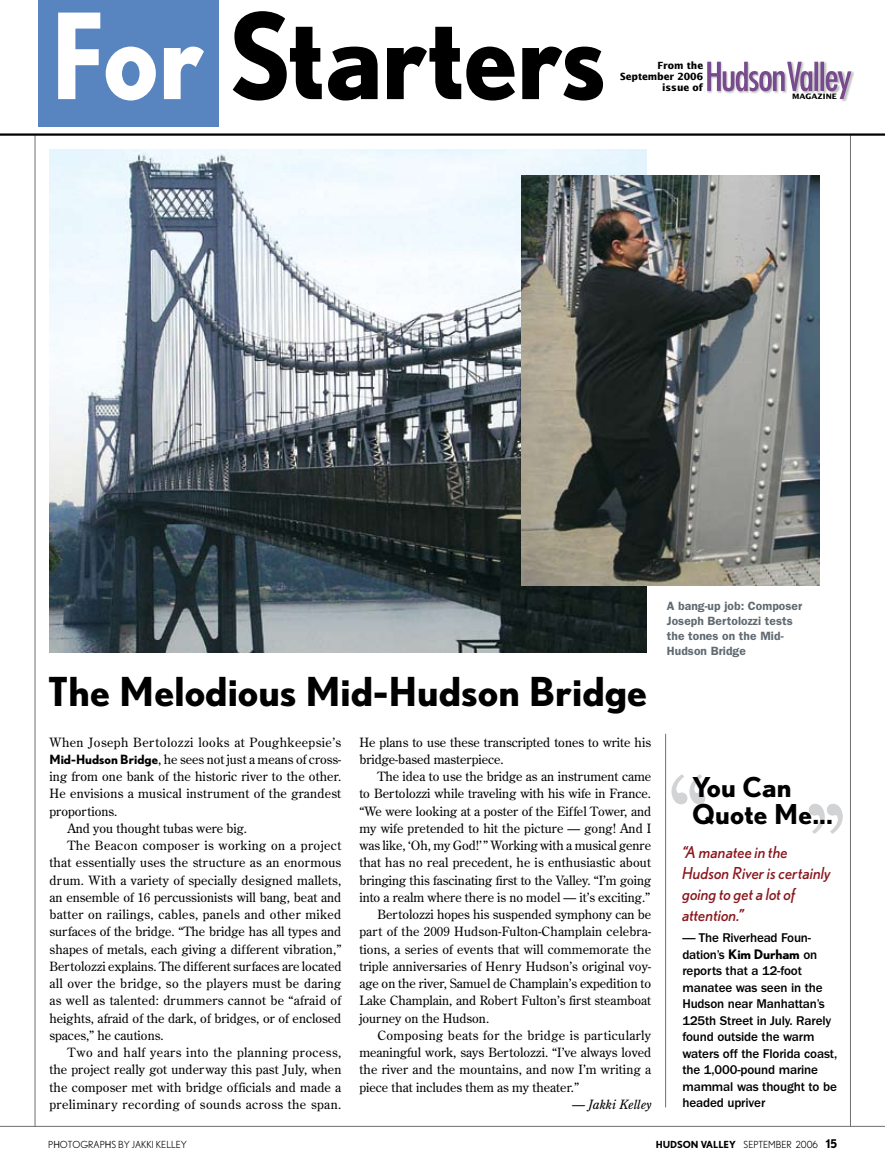
<style>
.page{position:relative;width:885px;height:1175px;background:#fff}
.page>*{position:absolute;margin:0;border:0;box-sizing:border-box;transform-origin:0 0}
.t1{font:700 119.7px "Berkeley";color:#d1d3d4}
.t2{font:700 118.5px "Nobel";letter-spacing:-.01em;color:#000;scale:.91 1}
.t3{font:700 39.9px "Nobel";color:#000}
.t4{font:700 27.3px/27.3px "Nobel";letter-spacing:.005em;color:#000}
.t5{font:italic 16.5px/21px "Nobel";letter-spacing:.005em;color:#89171d}
.t6{font:500 13.2px/16.5px "Franklin Gothic";letter-spacing:-.01em;color:#000}
.t7{font:12.75px/17.2px "Century Old Style";letter-spacing:.005em;color:#000}
.t8{font:12.75px "Century Old Style";letter-spacing:.03em;color:#000}
.t9{font:12.75px "Century Old Style";letter-spacing:.025em;color:#000}
.t10{font:12.75px "Century Old Style";letter-spacing:.035em;color:#000}
.t11{font:italic 12.75px "Century Old Style";color:#000}
.t12{font:600 12px/15px "Franklin Gothic";letter-spacing:.005em;color:#606a71}
.t13{font:700 9.9px/11.2px "Lucida Sans";letter-spacing:-.005em;color:#000;text-align:right;scale:.95 1}
.t14{font:9.75px "Nobel";color:#000}
.t15{font:700 7.5px "Lucida Sans";letter-spacing:-.005em;color:#000;scale:1.06 1}
.s1{color:#fff}
.s2{font-family:"Nobel";font-weight:700}
.s3{font-weight:700}
.s4{font-weight:700;font-size:12px}
</style>
<div class="page">
<hr style="left:849px;top:135px;width:1px;height:991px;background:#6d6f71">
<hr style="left:0;top:1126px;width:884px;height:1px;background:#6d6f71">
<hr style="left:665px;top:734px;width:1px;height:373px;background:#6d6f71">
<img style="left:50px;top:149px;width:596px;height:503px">
<img style="left:521px;top:176px;width:297px;height:409px">
<hr style="left:35px;top:135px;width:1px;height:991px;background:#6d6f71">
<div style="left:39px;top:0;width:180px;height:127px;background:#5885bf"></div>
<hr style="left:0;top:133px;width:884px;height:3px;background:#000">
<div style="left:706px;top:61px;width:148px;height:41px;background:#000;opacity:.25"></div>
<svg style="left:707px;top:62px;width:105px;height:29px"></svg>
<hr style="left:814px;top:62px;width:3px;height:29px;background:#784b8e">
<hr style="left:820px;top:62px;width:3px;height:29px;background:#784b8e">
<svg style="left:825px;top:71px;width:26px;height:28px"></svg>
<h2 class="t2" style="left:50px;top:-14px;width:612px"><span class="s1">For</span> Starters</h2>
<p class="t13" style="left:620px;top:60px;width:89px">From the<br>September 2006 issue of</p>
<p class="t15" style="left:792px;top:92px;width:44px">MAGAZINE</p>
<p class="t12" style="left:666px;top:598px;width:137px">A bang-up job: Composer<br>Joseph Bertolozzi tests the tones on the Mid-<br>Hudson Bridge</p>
<h3 class="t3" style="left:48px;top:668px;width:600px">The Melodious Mid-Hudson Bridge</h3>
<p class="t8" style="left:49px;top:733px;width:293px">When Joseph Bertolozzi looks at Poughkeepsie’s</p>
<p class="t7" style="left:49px;top:750px;width:293px"><span class="s2">Mid-Hudson Bridge</span>, he sees not just a means of cross-</p>
<p class="t7" style="left:49px;top:767px;width:293px">ing from one bank of the historic river to the other.</p>
<p class="t7" style="left:49px;top:784px;width:293px">He envisions a musical instrument of the grandest</p>
<p class="t7" style="left:49px;top:802px;width:69px">proportions.</p>
<p class="t7" style="left:67px;top:819px;width:181px">And you thought tubas were big.</p>
<p class="t8" style="left:67px;top:837px;width:275px">The Beacon composer is working on a project</p>
<p class="t7" style="left:49px;top:853px;width:293px">that essentially uses the structure as an enormous</p>
<p class="t7" style="left:49px;top:871px;width:293px">drum. With a variety of specially designed mallets,</p>
<p class="t7" style="left:49px;top:888px;width:293px">an ensemble of 16 percussionists will bang, beat and</p>
<p class="t9" style="left:49px;top:906px;width:293px">batter on railings, cables, panels and other miked</p>
<p class="t7" style="left:49px;top:922px;width:293px">surfaces of the bridge. “The bridge has all types and</p>
<p class="t7" style="left:49px;top:940px;width:293px">shapes of metals, each giving a different vibration,”</p>
<p class="t7" style="left:49px;top:957px;width:293px">Bertolozzi explains. The different surfaces are located</p>
<p class="t9" style="left:49px;top:975px;width:293px">all over the bridge, so the players must be daring</p>
<p class="t7" style="left:49px;top:991px;width:293px">as well as talented: drummers cannot be “afraid of</p>
<p class="t7" style="left:49px;top:1009px;width:293px">heights, afraid of the dark, of bridges, or of enclosed</p>
<p class="t7" style="left:49px;top:1026px;width:116px">spaces,” he cautions.</p>
<p class="t10" style="left:67px;top:1044px;width:275px">Two and half years into the planning process,</p>
<p class="t7" style="left:49px;top:1060px;width:293px">the project really got underway this past July, when</p>
<p class="t7" style="left:49px;top:1078px;width:293px">the composer met with bridge officials and made a</p>
<p class="t8" style="left:49px;top:1096px;width:293px">preliminary recording of sounds across the span.</p>
<p class="t7" style="left:359px;top:733px;width:293px">He plans to use these transcripted tones to write his bridge-based masterpiece.</p>
<p class="t7" style="left:377px;top:767px;width:275px">The idea to use the bridge as an instrument came</p>
<p class="t7" style="left:359px;top:784px;width:293px">to Bertolozzi while traveling with his wife in France.</p>
<p class="t7" style="left:359px;top:802px;width:293px">“We were looking at a poster of the Eiffel Tower, and</p>
<p class="t7" style="left:359px;top:819px;width:293px">my wife pretended to hit the picture — gong! And I</p>
<p class="t7" style="left:359px;top:836px;width:293px">was like, ‘Oh, my God!’” Working with a musical genre</p>
<p class="t7" style="left:359px;top:853px;width:293px">that has no real precedent, he is enthusiastic about</p>
<p class="t7" style="left:359px;top:871px;width:293px">bringing this fascinating first to the Valley. “I’m going</p>
<p class="t7" style="left:359px;top:888px;width:292px">into a realm where there is no model — it’s exciting.”</p>
<p class="t7" style="left:377px;top:905px;width:275px">Bertolozzi hopes his suspended symphony can be</p>
<p class="t7" style="left:359px;top:922px;width:293px">part of the 2009 Hudson-Fulton-Champlain celebra-</p>
<p class="t7" style="left:359px;top:940px;width:293px">tions, a series of events that will commemorate the</p>
<p class="t7" style="left:359px;top:957px;width:293px">triple anniversaries of Henry Hudson’s original voy-</p>
<p class="t7" style="left:359px;top:974px;width:293px">age on the river, Samuel de Champlain’s expedition to</p>
<p class="t7" style="left:359px;top:991px;width:293px">Lake Champlain, and Robert Fulton’s first steamboat</p>
<p class="t7" style="left:359px;top:1009px;width:131px">journey on the Hudson.</p>
<p class="t8" style="left:377px;top:1027px;width:275px">Composing beats for the bridge is particularly</p>
<p class="t7" style="left:359px;top:1043px;width:293px">meaningful work, says Bertolozzi. “I’ve always loved</p>
<p class="t7" style="left:359px;top:1060px;width:293px">the river and the mountains, and now I’m writing a</p>
<p class="t7" style="left:359px;top:1078px;width:221px">piece that includes them as my theater.”</p>
<p class="t11" style="left:572px;top:1096px;width:80px">— Jakki Kelley</p>
<h1 class="t1" style="left:667px;top:751px;width:44px">‘‘</h1>
<h3 class="t4" style="left:692px;top:772px;width:142px">You Can<br>Quote Me...</h3>
<h1 class="t1" style="left:804px;top:780px;width:44px">’’</h1>
<p class="t5" style="left:682px;top:841px;width:150px">“A manatee in the<br>Hudson River is certainly going to get a lot of attention.”</p>
<p class="t6" style="left:682px;top:929px;width:156px">— The Riverhead Foun&shy;dation’s <span class="s2">Kim Durham</span> on reports that a 12-foot manatee was seen in the<br>Hudson near Manhattan’s<br>125th Street in July. Rarely found outside the warm waters off the Florida coast, the 1,000-pound marine mammal was thought to be headed upriver</p>
<p class="t14" style="left:48px;top:1138px;width:140px">PHOTOGRAPHS BY JAKKI KELLEY</p>
<p class="t14" style="left:655px;top:1138px;width:183px"><span class="s3">HUDSON VALLEY</span> SEPTEMBER 2006 <span class="s4">15</span></p>
</div>
